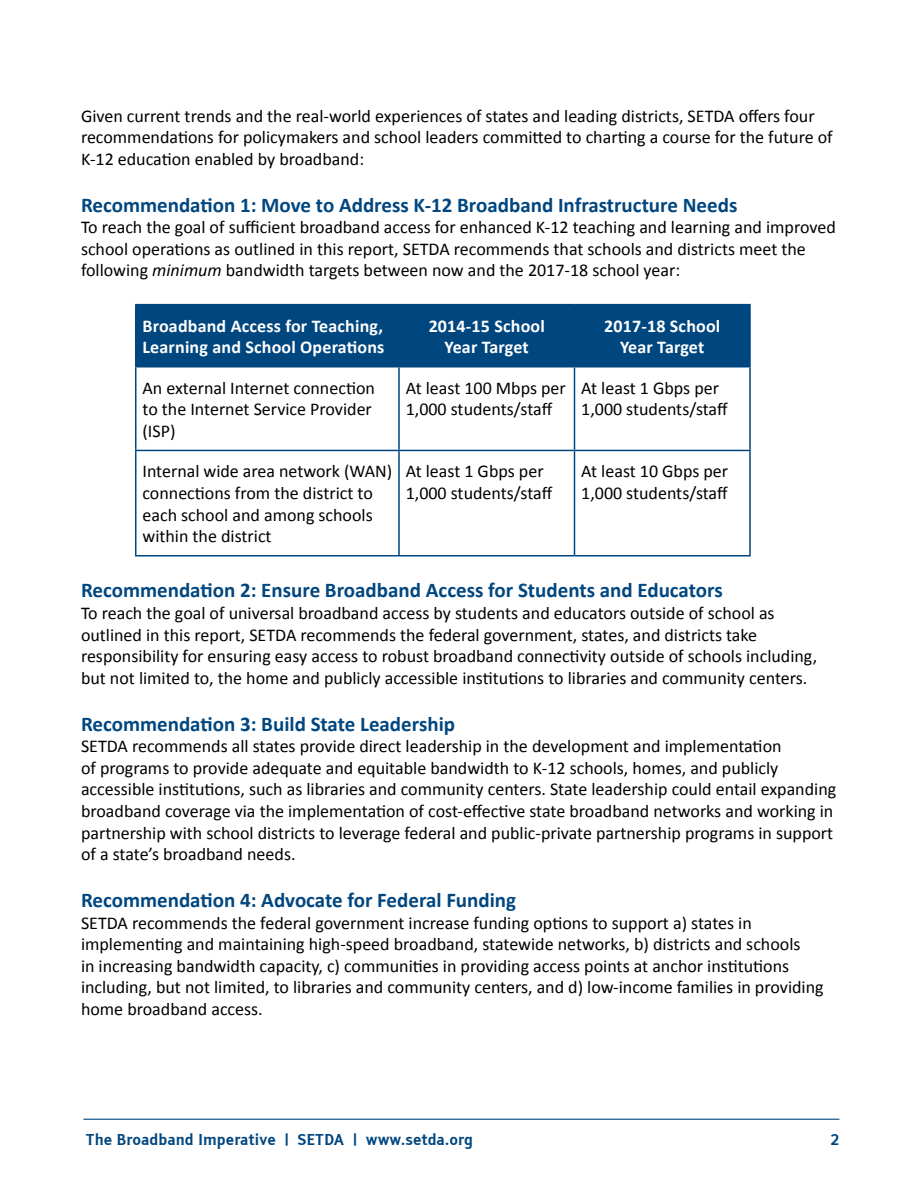
<style>
.page{position:relative;width:918px;height:1188px;background:#fff}
.page>*{position:absolute;margin:0;border:0;box-sizing:border-box;transform-origin:0 0}
.t1{font:700 21px "Calibri";color:#00467f}
.t2{font:18px/21.6px "Calibri";color:#000}
.t3{font:700 18px/21.6px "Calibri";letter-spacing:.01em;color:#fff;text-align:center}
.t4{font:15px "Tiresias L Pfont";color:#00467f}
.s1{font-style:italic}
</style>
<div class="page">
<hr style="left:83px;top:1119px;width:756px;height:1px;background:#00467f">
<div style="left:136px;top:305px;width:613px;height:61px;background:#00467f"></div>
<hr style="left:135px;top:305px;width:1px;height:61px;background:#00467f">
<hr style="left:135px;top:304px;width:264px;height:1px;background:#00467f">
<hr style="left:399px;top:304px;width:175px;height:1px;background:#00467f">
<hr style="left:574px;top:304px;width:177px;height:1px;background:#00467f">
<hr style="left:398px;top:305px;width:2px;height:61px;background:#00467f">
<hr style="left:574px;top:305px;width:1px;height:61px;background:#00467f">
<hr style="left:749px;top:305px;width:2px;height:61px;background:#00467f">
<hr style="left:135px;top:367px;width:1px;height:83px;background:#00467f">
<hr style="left:135px;top:451px;width:1px;height:104px;background:#00467f">
<hr style="left:135px;top:366px;width:264px;height:2px;background:#00467f">
<hr style="left:399px;top:366px;width:175px;height:2px;background:#00467f">
<hr style="left:574px;top:366px;width:177px;height:2px;background:#00467f">
<hr style="left:398px;top:367px;width:2px;height:83px;background:#00467f">
<hr style="left:574px;top:367px;width:1px;height:83px;background:#00467f">
<hr style="left:749px;top:367px;width:2px;height:83px;background:#00467f">
<hr style="left:398px;top:451px;width:2px;height:104px;background:#00467f">
<hr style="left:574px;top:451px;width:1px;height:104px;background:#00467f">
<hr style="left:749px;top:451px;width:2px;height:104px;background:#00467f">
<hr style="left:135px;top:450px;width:264px;height:1px;background:#00467f">
<hr style="left:399px;top:450px;width:175px;height:1px;background:#00467f">
<hr style="left:574px;top:450px;width:177px;height:1px;background:#00467f">
<hr style="left:135px;top:555px;width:264px;height:1px;background:#00467f">
<hr style="left:399px;top:555px;width:175px;height:1px;background:#00467f">
<hr style="left:574px;top:555px;width:177px;height:1px;background:#00467f">
<p class="t2" style="left:81px;top:104px;width:753px">Given current trends and the real-world experiences of states and leading districts, SETDA offers four recommendations for policymakers and school leaders committed to charting a course for the future of<br>K-12 education enabled by broadband:</p>
<p class="t1" style="left:81px;top:192px;width:658px">Recommendation 1: Move to Address K-12 Broadband Infrastructure Needs</p>
<p class="t2" style="left:81px;top:215px;width:756px">To reach the goal of sufficient broadband access for enhanced K-12 teaching and learning and improved school operations as outlined in this report, SETDA recommends that schools and districts meet the following <span class="s1">minimum</span> bandwidth targets between now and the 2017-18 school year:</p>
<p class="t3" style="left:142px;top:314px;width:243px;text-align:left">Broadband Access for Teaching,<br>Learning and School Operations</p>
<p class="t3" style="left:429px;top:314px;width:118px">2014-15 School<br>Year Target</p>
<p class="t3" style="left:604px;top:314px;width:118px">2017-18 School<br>Year Target</p>
<p class="t2" style="left:142px;top:376px;width:234px">An external Internet connection to the Internet Service Provider (ISP)</p>
<p class="t2" style="left:406px;top:376px;width:162px">At least 100 Mbps per<br>1,000 students/staff</p>
<p class="t2" style="left:581px;top:376px;width:148px">At least 1 Gbps per<br>1,000 students/staff</p>
<p class="t2" style="left:142px;top:460px;width:251px">Internal wide area network (WAN) connections from the district to each school and among schools within the district</p>
<p class="t2" style="left:406px;top:460px;width:148px">At least 1 Gbps per<br>1,000 students/staff</p>
<p class="t2" style="left:581px;top:460px;width:148px">At least 10 Gbps per<br>1,000 students/staff</p>
<p class="t1" style="left:81px;top:577px;width:643px">Recommendation 2: Ensure Broadband Access for Students and Educators</p>
<p class="t2" style="left:81px;top:601px;width:738px">To reach the goal of universal broadband access by students and educators outside of school as outlined in this report, SETDA recommends the federal government, states, and districts take responsibility for ensuring easy access to robust broadband connectivity outside of schools including, but not limited to, the home and publicly accessible institutions to libraries and community centers.</p>
<p class="t1" style="left:81px;top:711px;width:376px">Recommendation 3: Build State Leadership</p>
<p class="t2" style="left:81px;top:734px;width:757px">SETDA recommends all states provide direct leadership in the development and implementation<br>of programs to provide adequate and equitable bandwidth to K-12 schools, homes, and publicly accessible institutions, such as libraries and community centers. State leadership could entail expanding broadband coverage via the implementation of cost-effective state broadband networks and working in partnership with school districts to leverage federal and public-private partnership programs in support of a state’s broadband needs.</p>
<p class="t1" style="left:81px;top:887px;width:437px">Recommendation 4: Advocate for Federal Funding</p>
<p class="t2" style="left:81px;top:911px;width:744px">SETDA recommends the federal government increase funding options to support a) states in implementing and maintaining high-speed broadband, statewide networks, b) districts and schools<br>in increasing bandwidth capacity, c) communities in providing access points at anchor institutions including, but not limited, to libraries and community centers, and d) low-income families in providing home broadband access.</p>
<p class="t4" style="left:86px;top:1130px;width:389px">The Broadband Imperative | SETDA | www.setda.org</p>
<p class="t4" style="left:831px;top:1130px;width:10px">2</p>
</div>
